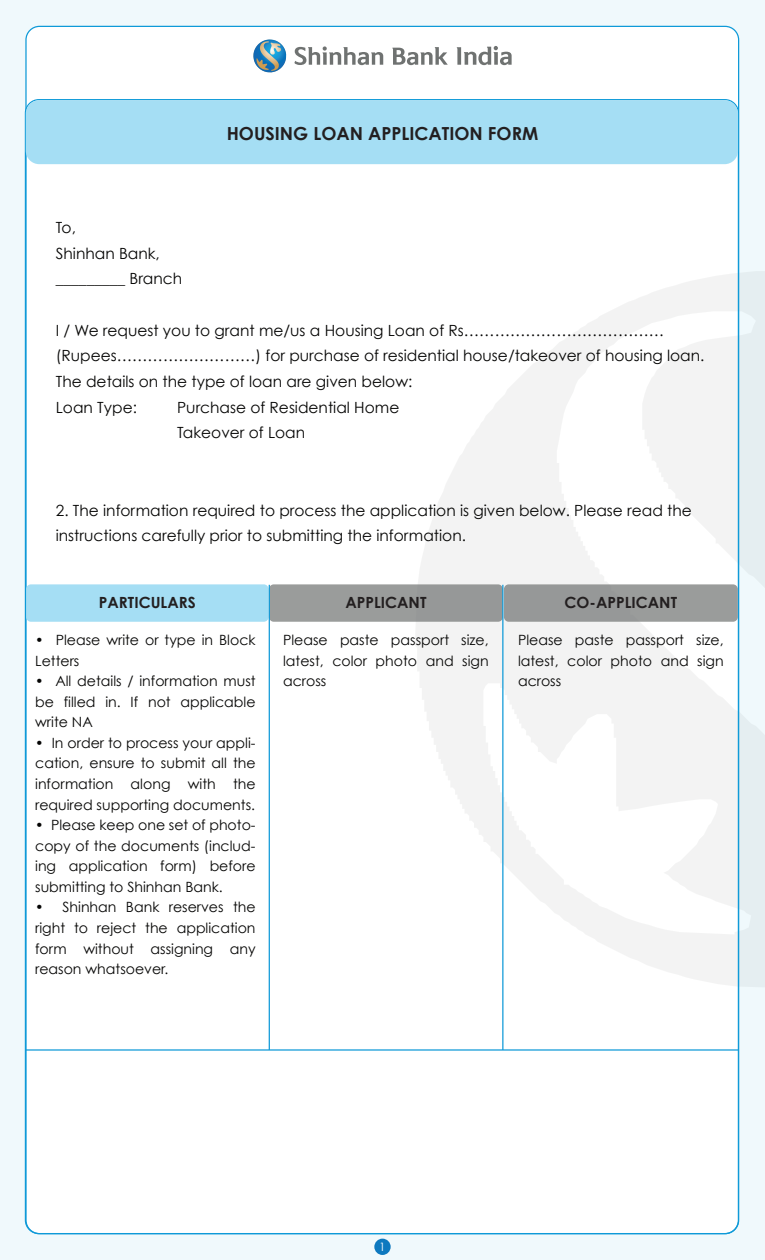
<style>
.page{position:relative;width:765px;height:1260px;background:#f0f9fc}
.page>*{position:absolute;margin:0;border:0;box-sizing:border-box;transform-origin:0 0}
.t1{font:700 18px "Century Gothic";color:#231f20}
.t2{font:15.38px/25.8px "Century Gothic";color:#050504}
.t3{font:700 15.38px "Century Gothic";color:#231f20}
.t4{font:14.12px/20.6px "Century Gothic";color:#050504;text-align:justify}
.t5{font:11.5px "Century Gothic";color:#fff}
</style>
<div class="page">
<div style="left:26px;top:26px;width:713px;height:1208px;background:#fff;border-radius:13px"></div>
<svg style="left:415px;top:271px;width:350px;height:718px;fill:#f3f6f6"></svg>
<div style="left:26px;top:100px;width:712px;height:64px;background:#a5def4;border-radius:14px"></div>
<div style="left:269px;top:584px;width:234px;height:38px;background:#9a9c9b;border-radius:5px"></div>
<div style="left:26px;top:584px;width:243px;height:38px;background:#a5def4;border-radius:5px"></div>
<div style="left:504px;top:584px;width:234px;height:38px;background:#969898;border-radius:5px"></div>
<img style="left:253px;top:40px;width:33px;height:32px">
<svg style="left:457px;top:46px;width:55px;height:19px"></svg>
<svg style="left:294px;top:46px;width:89px;height:19px"></svg>
<svg style="left:392px;top:47px;width:56px;height:18px"></svg>
<hr style="left:269px;top:585px;width:1px;height:465px;background:#0f9ad8">
<hr style="left:502px;top:585px;width:1px;height:465px;background:#0f9ad8">
<div style="left:374px;top:1239px;width:17px;height:16px;background:#0e79bf;border-radius:50%"></div>
<hr style="left:26px;top:1049px;width:712px;height:2px;background:#0f9ad8">
<p class="t1" style="left:227px;top:122px;width:313px">HOUSING LOAN APPLICATION FORM</p>
<p class="t2" style="left:56px;top:214px;width:128px">To,<br>Shinhan Bank, _________ Branch</p>
<p class="t2" style="left:56px;top:317px;width:650px">I / We request you to grant me/us a Housing Loan of Rs………………………………… (Rupees………………………) for purchase of residential house/takeover of housing loan.<br>The details on the type of loan are given below:<br>Loan Type:</p>
<p class="t2" style="left:177px;top:394px;width:224px">Purchase of Residential Home<br>Takeover of Loan</p>
<p class="t2" style="left:56px;top:497px;width:638px">2. The information required to process the application is given below. Please read the instructions carefully prior to submitting the information.</p>
<p class="t3" style="left:99px;top:593px;width:98px">PARTICULARS</p>
<p class="t3" style="left:345px;top:593px;width:83px">APPLICANT</p>
<p class="t3" style="left:565px;top:593px;width:114px">CO-APPLICANT</p>
<p class="t4" style="left:35px;top:629px;width:222px">• Please write or type in Block<br>Letters</p>
<p class="t4" style="left:35px;top:671px;width:222px">• All details / information must be filled in. If not applicable write NA</p>
<p class="t4" style="left:35px;top:732px;width:222px">• In order to process your appli&shy;cation, ensure to submit all the information along with the required supporting documents.</p>
<p class="t4" style="left:35px;top:815px;width:222px">• Please keep one set of photo&shy;copy of the documents (includ&shy;ing application form) before submitting to Shinhan Bank.</p>
<p class="t4" style="left:35px;top:897px;width:222px">• Shinhan Bank reserves the right to reject the application form without assigning any reason whatsoever.</p>
<p class="t4" style="left:283px;top:630px;width:207px">Please paste passport size, latest, color photo and sign across</p>
<p class="t4" style="left:518px;top:630px;width:207px">Please paste passport size, latest, color photo and sign across</p>
<p class="t5" style="left:379px;top:1239px;width:8px">1</p>
</div>
